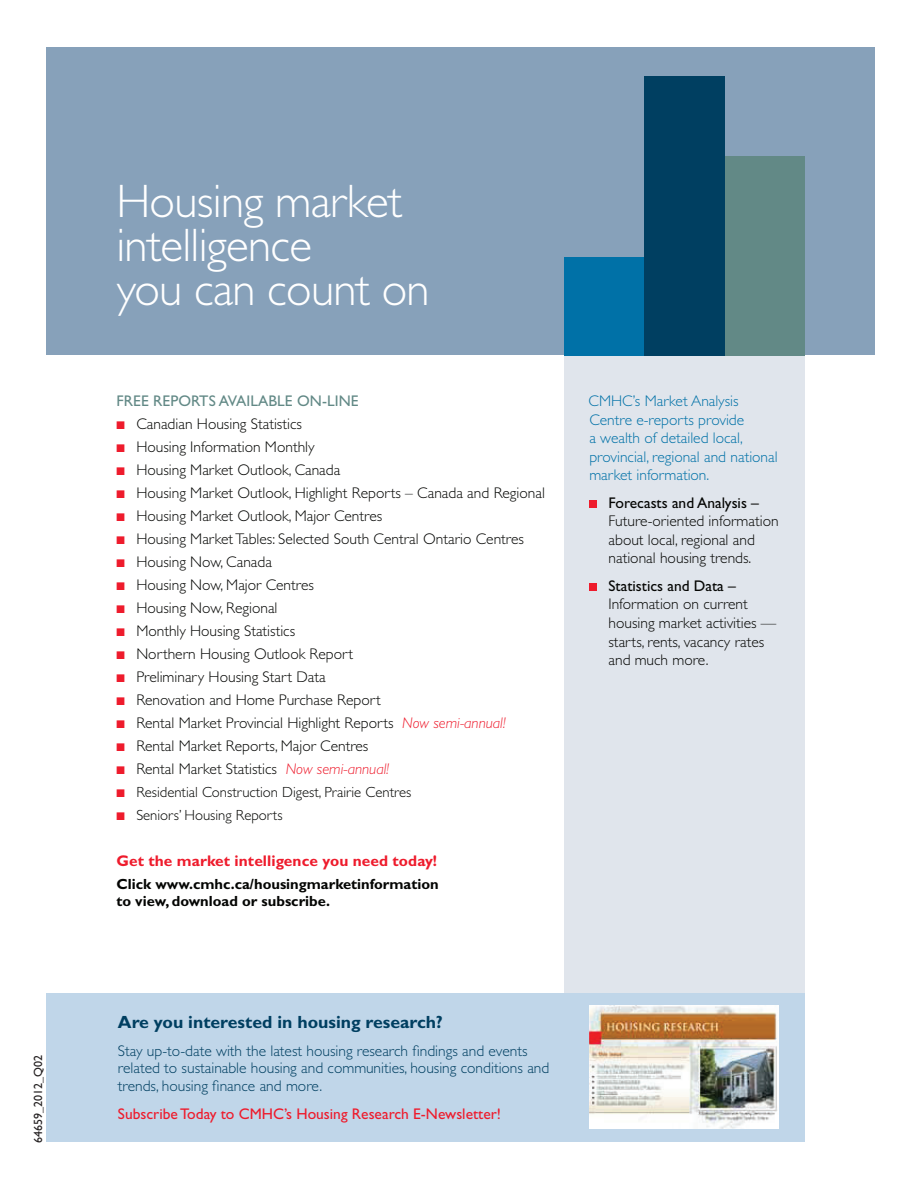
<style>
.page{position:relative;width:918px;height:1188px;background:#fff}
.page>*{position:absolute;margin:0;border:0;box-sizing:border-box;transform-origin:0 0}
.t1{font:300 47.1px/44.1px "Gill Sans Std";letter-spacing:-.015em;color:#fff}
.t2{font:700 17.7px "Gill Sans Std";color:#003f61}
.t3{font:300 15.45px/18.6px "Gill Sans Std";color:#040503}
.t4{font:300 15.45px/17.7px "Gill Sans Std";color:#003f61}
.t5{font:300 15.45px/18.6px "Gill Sans Std";color:#0071a7}
.t6{font:15.45px "Gill Sans Std";color:#ee1b2c}
.t7{font:15.45px "Gill Sans Std";color:#040503}
.t8{font:700 15.45px "Gill Sans Std";letter-spacing:.005em;color:#ee1b2c}
.t9{font:15.45px "Gill Sans Std";letter-spacing:.005em;color:#628986}
.t10{font:300 14.7px "Gill Sans Std";color:#040503}
.t11{font:700 14.7px/17.7px "Gill Sans Std";color:#040503}
.t12{font:12px "Gill Sans Std";color:#231f20}
.t13{font:11.85px "Arial";color:#231f20}
.s1{color:#ee1b2c}
.s2{font-style:italic;color:#ee1b2c}
</style>
<div class="page">
<div style="left:564px;top:355px;width:240px;height:638px;background:#e0e5ec"></div>
<div style="left:46px;top:47px;width:829px;height:308px;background:#87a1ba"></div>
<div style="left:724px;top:156px;width:80px;height:199px;background:#628986"></div>
<div style="left:564px;top:257px;width:81px;height:98px;background:#0071a7"></div>
<div style="left:644px;top:76px;width:81px;height:279px;background:#003f61"></div>
<div style="left:589px;top:500px;width:8px;height:8px;background:#ee1b2c"></div>
<div style="left:589px;top:583px;width:8px;height:8px;background:#ee1b2c"></div>
<div style="left:46px;top:993px;width:758px;height:148px;background:#c0d6e9"></div>
<img style="left:589px;top:1006px;width:190px;height:122px">
<p class="t12" style="left:31px;top:1143px;width:89px;rotate:-90deg">64659_2012_Q02</p>
<p class="t13" style="left:29px;top:1140px;width:85px;rotate:-90deg">xxxxx_xxxx_xxx</p>
<h1 class="t1" style="left:116px;top:180px;width:315px">Housing market intelligence<br>you can count on</h1>
<p class="t9" style="left:116px;top:392px;width:244px">FREE REPORTS AVAILABLE ON-LINE</p>
<p class="t3" style="left:116px;top:415px;width:187px"><span class="s1">■</span> Canadian Housing Statistics</p>
<p class="t3" style="left:116px;top:438px;width:199px"><span class="s1">■</span> Housing Information Monthly</p>
<p class="t3" style="left:116px;top:461px;width:225px"><span class="s1">■</span> Housing Market Outlook, Canada</p>
<p class="t3" style="left:116px;top:484px;width:430px"><span class="s1">■</span> Housing Market Outlook, Highlight Reports – Canada and Regional</p>
<p class="t3" style="left:116px;top:507px;width:267px"><span class="s1">■</span> Housing Market Outlook, Major Centres</p>
<p class="t3" style="left:116px;top:530px;width:409px"><span class="s1">■</span> Housing MarketTables: Selected South Central Ontario Centres</p>
<p class="t3" style="left:116px;top:553px;width:157px"><span class="s1">■</span> Housing Now, Canada</p>
<p class="t3" style="left:116px;top:576px;width:199px"><span class="s1">■</span> Housing Now, Major Centres</p>
<p class="t3" style="left:116px;top:599px;width:163px"><span class="s1">■</span> Housing Now, Regional</p>
<p class="t3" style="left:116px;top:622px;width:180px"><span class="s1">■</span> Monthly Housing Statistics</p>
<p class="t3" style="left:116px;top:645px;width:238px"><span class="s1">■</span> Northern Housing Outlook Report</p>
<p class="t3" style="left:116px;top:668px;width:211px"><span class="s1">■</span> Preliminary Housing Start Data</p>
<p class="t3" style="left:116px;top:691px;width:266px"><span class="s1">■</span> Renovation and Home Purchase Report</p>
<p class="t3" style="left:116px;top:714px;width:391px"><span class="s1">■</span> Rental Market Provincial Highlight Reports <span class="s2">Now semi-annual!</span></p>
<p class="t3" style="left:116px;top:737px;width:254px"><span class="s1">■</span> Rental Market Reports, Major Centres</p>
<p class="t3" style="left:116px;top:760px;width:274px"><span class="s1">■</span> Rental Market Statistics <span class="s2">Now semi-annual!</span></p>
<p class="t10" style="left:116px;top:784px;width:296px"><span class="s1">■</span> Residential Construction Digest, Prairie Centres</p>
<p class="t10" style="left:116px;top:807px;width:168px"><span class="s1">■</span> Seniors’ Housing Reports</p>
<p class="t8" style="left:116px;top:852px;width:322px">Get the market intelligence you need today!</p>
<p class="t11" style="left:116px;top:875px;width:324px">Click www.cmhc.ca/housingmarketinformation to view, download or subscribe.</p>
<p class="t5" style="left:589px;top:392px;width:191px">CMHC’s Market Analysis<br>Centre e-reports provide<br>a wealth of detailed local, provincial, regional and national market information.</p>
<p class="t7" style="left:609px;top:494px;width:152px">Forecasts and Analysis –</p>
<p class="t3" style="left:609px;top:512px;width:172px">Future-oriented information about local, regional and national housing trends.</p>
<p class="t7" style="left:609px;top:577px;width:129px">Statistics and Data –</p>
<p class="t3" style="left:609px;top:595px;width:169px">Information on current housing market activities — starts, rents, vacancy rates and much more.</p>
<p class="t2" style="left:118px;top:1011px;width:326px">Are you interested in housing research?</p>
<p class="t4" style="left:118px;top:1042px;width:433px">Stay up-to-date with the latest housing research findings and events related to sustainable housing and communities, housing conditions and trends, housing finance and more.</p>
<p class="t6" style="left:118px;top:1105px;width:385px">Subscribe Today to CMHC’s Housing Research E-Newsletter!</p>
</div>
